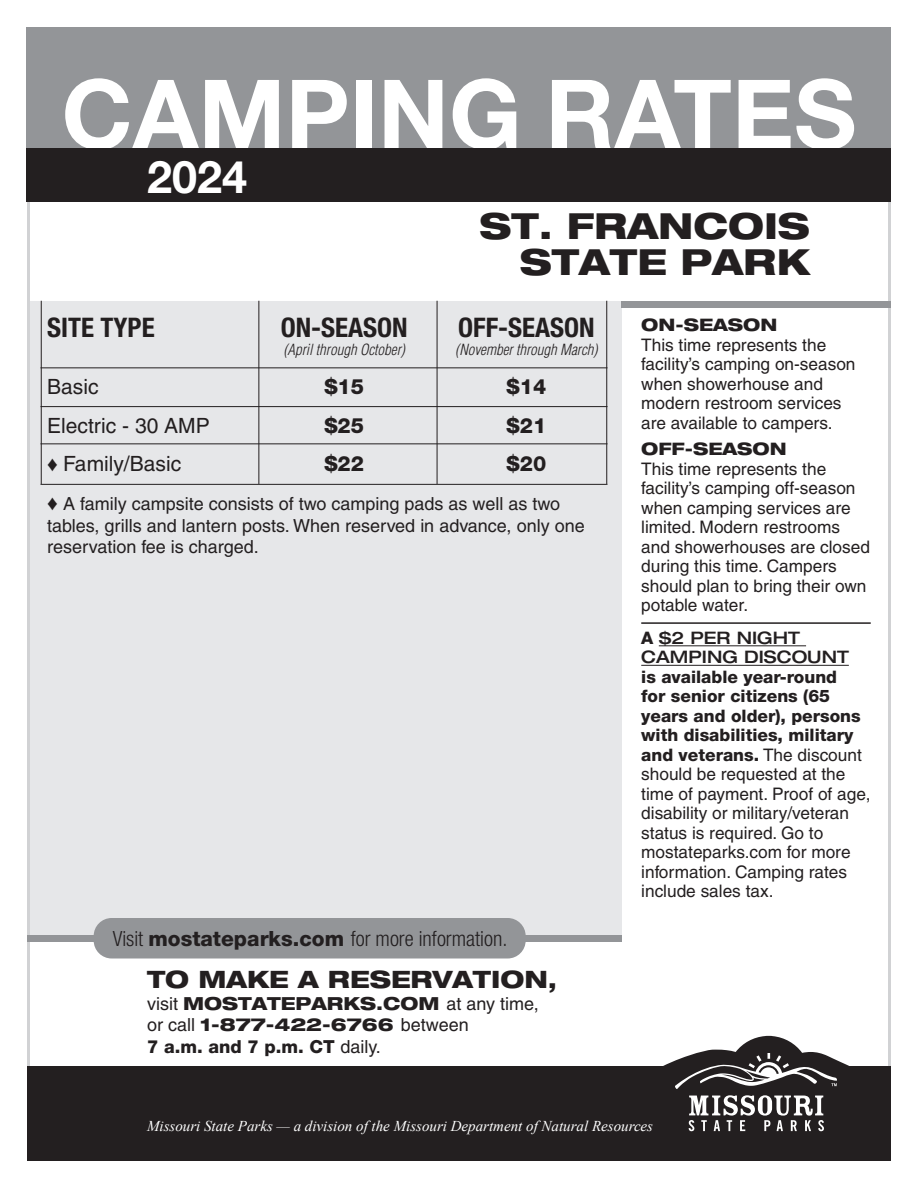
<style>
.page{position:relative;width:918px;height:1188px;background:#fff}
.page>*{position:absolute;margin:0;border:0;box-sizing:border-box;transform-origin:0 0}
.t1{font:700 96px "Helvetica Neue LT Std";color:#fff}
.t2{font:700 45px "Helvetica Neue LT Std";color:#fff}
.t3{font:800 expanded 36px/36px "Helvetica Neue";color:#231f20;text-align:right}
.t4{font:700 condensed 27px "Helvetica Neue LT Std";color:#231f20}
.t5{font:800 expanded 24px "Helvetica Neue";color:#231f20}
.t6{font:300 condensed 21px "Helvetica Neue LT Std";color:#231f20}
.t7{font:21px "Helvetica";color:#231f20}
.t8{font:800 21px "Helvetica Neue LT Std";color:#231f20}
.t9{font:18px/21.6px "Helvetica";color:#231f20}
.t10{font:800 expanded 18px/21.6px "Helvetica Neue";color:#231f20}
.t11{font:800 18px "Helvetica Neue LT Std";color:#231f20}
.t12{font:17.25px/19.5px "Helvetica";color:#231f20}
.t13{font:800 expanded 17.25px "Helvetica Neue";color:#231f20}
.t14{font:italic 15px "Times New Roman";color:#fff}
.t15{font:italic 300 condensed 15px "Helvetica LT Std";color:#231f20}
.s1{font-family:"Times New Roman"}
.s2{font-family:"Times New Roman";font-size:21px}
.s3{font-weight:800;font-stretch:normal}
.s4{font-family:"Helvetica";font-weight:400;font-stretch:normal}
.s5{font-family:"Helvetica";font-weight:400}
.s6{font-family:"Helvetica Neue LT Std";font-weight:800}
.s7{font-family:"Helvetica Neue";font-weight:500;font-stretch:expanded}
</style>
<div class="page">
<div style="left:27px;top:301px;width:594px;height:637px;background:#e6e7e9"></div>
<div style="left:27px;top:27px;width:864px;height:121px;background:#939598"></div>
<div style="left:621px;top:301px;width:270px;height:7px;background:#939598"></div>
<div style="left:27px;top:935px;width:594px;height:7px;background:#939598"></div>
<div style="left:27px;top:148px;width:864px;height:54px;background:#231f20"></div>
<div style="left:27px;top:1066px;width:864px;height:95px;background:#231f20"></div>
<svg style="left:663px;top:1036px;width:186px;height:96px"></svg>
<div style="left:94px;top:918px;width:432px;height:40px;background:#939598;border-radius:18px"></div>
<hr style="left:41px;top:406px;width:567px;height:1px;background:#231f20">
<hr style="left:41px;top:443px;width:567px;height:1px;background:#231f20">
<hr style="left:41px;top:484px;width:567px;height:1px;background:#231f20">
<hr style="left:41px;top:367px;width:567px;height:1px;background:#231f20">
<hr style="left:641px;top:622px;width:230px;height:2px;background:#231f20">
<hr style="left:659px;top:645px;width:147px;height:1px;background:#231f20">
<hr style="left:641px;top:665px;width:208px;height:1px;background:#231f20">
<hr style="left:437px;top:301px;width:1px;height:183px;background:#231f20">
<hr style="left:258px;top:301px;width:1px;height:183px;background:#231f20">
<hr style="left:41px;top:301px;width:1px;height:183px;background:#231f20">
<hr style="left:606px;top:301px;width:1px;height:183px;background:#231f20">
<h1 class="t1" style="left:62px;top:55px;width:796px">CAMPING RATES</h1>
<h2 class="t2" style="left:147px;top:149px;width:102px">2024</h2>
<p class="t3" style="left:479px;top:207px;width:332px">ST. FRANCOIS<br>STATE PARK</p>
<p class="t4" style="left:47px;top:311px;width:109px">SITE TYPE</p>
<p class="t4" style="left:281px;top:311px;width:129px">ON-SEASON</p>
<p class="t4" style="left:458px;top:311px;width:138px">OFF-SEASON</p>
<p class="t15" style="left:283px;top:340px;width:123px">(April through October)</p>
<p class="t15" style="left:455px;top:340px;width:144px">(November through March)</p>
<p class="t7" style="left:47px;top:374px;width:53px">Basic</p>
<p class="t8" style="left:324px;top:374px;width:41px">$15</p>
<p class="t8" style="left:507px;top:374px;width:41px">$14</p>
<p class="t7" style="left:47px;top:413px;width:164px">Electric - 30 AMP</p>
<p class="t8" style="left:324px;top:413px;width:41px">$25</p>
<p class="t8" style="left:507px;top:413px;width:41px">$21</p>
<p class="t7" style="left:47px;top:452px;width:135px"><span class="s1">♦</span> Family/Basic</p>
<p class="t8" style="left:324px;top:451px;width:41px">$22</p>
<p class="t8" style="left:507px;top:451px;width:41px">$20</p>
<p class="t9" style="left:47px;top:493px;width:539px"><span class="s2">♦</span> A family campsite consists of two camping pads as well as two tables, grills and lantern posts. When reserved in advance, only one reservation fee is charged.</p>
<p class="t6" style="left:113px;top:926px;width:396px">Visit <span class="s3">mostateparks.com</span> for more information.</p>
<h3 class="t5" style="left:147px;top:964px;width:412px">TO MAKE A RESERVATION,</h3>
<p class="t10" style="left:147px;top:992px;width:393px"><span class="s4">visit</span> MOSTATEPARKS.COM <span class="s4">at any time, or call</span> 1-877-422-6766 <span class="s4">between</span></p>
<p class="t11" style="left:147px;top:1036px;width:235px">7 a.m. and 7 p.m. CT <span class="s5">daily.</span></p>
<p class="t13" style="left:641px;top:314px;width:138px">ON-SEASON</p>
<p class="t12" style="left:641px;top:335px;width:216px">This time represents the facility’s camping on-season when showerhouse and modern restroom services are available to campers.</p>
<p class="t13" style="left:641px;top:438px;width:147px">OFF-SEASON</p>
<p class="t12" style="left:641px;top:459px;width:230px">This time represents the facility’s camping off-season when camping services are limited. Modern restrooms and showerhouses are closed during this time. Campers should plan to bring their own potable water.</p>
<p class="t12" style="left:641px;top:628px;width:231px"><span class="s6">A</span> <span class="s7">$2 PER NIGHT<br>CAMPING DISCOUNT<br></span><span class="s6">is available year-round<br>for senior citizens (65 years and older), persons with disabilities, military and veterans.</span> The discount should be requested at the time of payment. Proof of age, disability or military/veteran status is required. Go to mostateparks.com for more information. Camping rates include sales tax.</p>
<p class="t14" style="left:147px;top:1116px;width:508px">Missouri State Parks — a division of the Missouri Department of Natural Resources</p>
</div>
